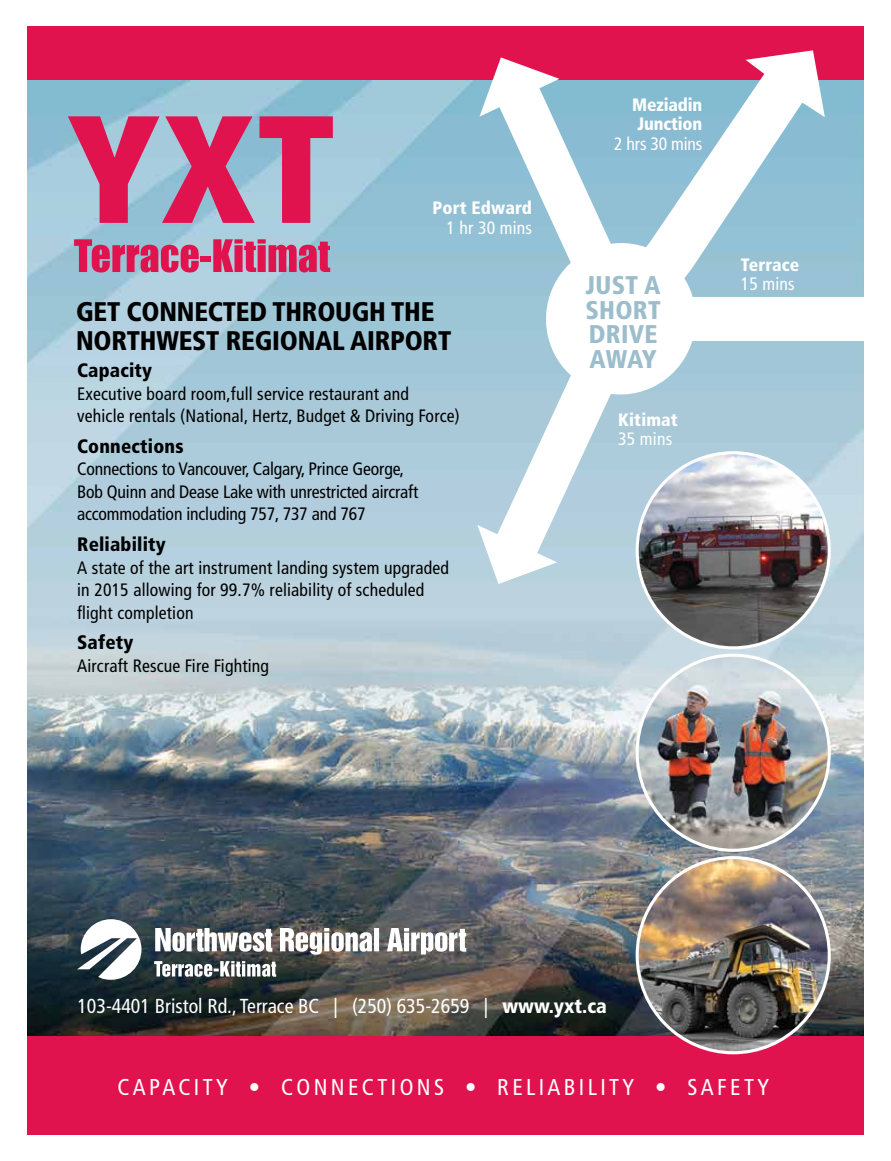
<style>
.page{position:relative;width:891px;height:1161px;background:#fff}
.page>*{position:absolute;margin:0;border:0;box-sizing:border-box;transform-origin:0 0}
.t1{font:900 condensed 26.85px/28.5px "Frutiger LT Std";letter-spacing:-.01em;color:#000}
.t2{font:900 condensed 25.65px/24.8px "Frutiger LT Std";letter-spacing:.01em;color:#9cbdcb}
.t3{font:condensed 22.95px "Frutiger LT Std";letter-spacing:.15em;color:#fff}
.t4{font:condensed 20.25px "Frutiger LT Std";color:#fff}
.t5{font:900 condensed 19.5px "Frutiger LT Std";letter-spacing:.01em;color:#000}
.t6{font:condensed 18px/22.5px "Frutiger LT Std";letter-spacing:.01em;color:#000}
.t7{font:condensed 18px/22.5px "Frutiger LT Std";letter-spacing:-.01em;color:#000}
.t8{font:900 condensed 18px/19.5px "Frutiger LT Std";color:#fff;text-align:center}
.t9{font:condensed 18px "Frutiger LT Std";letter-spacing:.01em;color:#fff}
.t10{font:condensed 18px "Frutiger LT Std";letter-spacing:-.01em;color:#fff}
.s1{font-weight:900}
</style>
<div class="page">
<img style="left:27px;top:80px;width:837px;height:956px">
<div style="left:27px;top:27px;width:837px;height:53px;background:#e1134f"></div>
<div style="left:27px;top:1036px;width:837px;height:98px;background:#e1134f"></div>
<svg style="left:68px;top:116px;width:265px;height:107px;background:#bf6d94"></svg>
<svg style="left:74px;top:239px;width:125px;height:34px;background:#c2618a"></svg>
<div style="left:201px;top:256px;width:10px;height:5px;background:#e1134f"></div>
<svg style="left:213px;top:239px;width:117px;height:34px;background:#cc537f"></svg>
<svg style="left:477px;top:310px;width:164px;height:274px;fill:#b3cedd"></svg>
<svg style="left:479px;top:57px;width:163px;height:274px"></svg>
<svg style="left:536px;top:232px;width:170px;height:165px"></svg>
<svg style="left:642px;top:50px;width:183px;height:238px"></svg>
<div style="left:685px;top:297px;width:179px;height:44px;background:#fff"></div>
<svg style="left:154px;top:961px;width:122px;height:16px"></svg>
<svg style="left:155px;top:928px;width:311px;height:27px"></svg>
<svg style="left:77px;top:919px;width:65px;height:61px"></svg>
<img style="left:637px;top:655px;width:192px;height:195px">
<img style="left:637px;top:858px;width:192px;height:195px">
<img style="left:637px;top:453px;width:192px;height:195px">
<p class="t8" style="left:433px;top:198px;width:101px">Port Edward</p>
<p class="t9" style="left:447px;top:217px;width:87px">1 hr 30 mins</p>
<h1 class="t1" style="left:76px;top:298px;width:377px">GET CONNECTED THROUGH THE<br>NORTHWEST REGIONAL AIRPORT</h1>
<p class="t5" style="left:77px;top:359px;width:77px">Capacity</p>
<p class="t6" style="left:77px;top:382px;width:384px">Executive board room,full service restaurant and vehicle rentals (National, Hertz, Budget &amp; Driving Force)</p>
<p class="t5" style="left:77px;top:435px;width:108px">Connections</p>
<p class="t7" style="left:77px;top:458px;width:343px">Connections to Vancouver, Calgary, Prince George,<br>Bob Quinn and Dease Lake with unrestricted aircraft accommodation including 757, 737 and 767</p>
<p class="t5" style="left:77px;top:533px;width:90px">Reliability</p>
<p class="t6" style="left:77px;top:556px;width:373px">A state of the art instrument landing system upgraded in 2015 allowing for 99.7% reliability of scheduled flight completion</p>
<p class="t5" style="left:77px;top:631px;width:58px">Safety</p>
<p class="t6" style="left:77px;top:655px;width:193px">Aircraft Rescue Fire Fighting</p>
<p class="t8" style="left:632px;top:95px;width:72px">Meziadin<br>Junction</p>
<p class="t10" style="left:614px;top:133px;width:90px">2 hrs 30 mins</p>
<p class="t8" style="left:741px;top:255px;width:60px">Terrace</p>
<h2 class="t2" style="left:586px;top:272px;width:77px">JUST A</h2>
<p class="t9" style="left:741px;top:274px;width:55px">15 mins</p>
<h2 class="t2" style="left:585px;top:297px;width:77px">SHORT<br>DRIVE<br>AWAY</h2>
<p class="t8" style="left:618px;top:409px;width:61px">Kitimat</p>
<p class="t9" style="left:618px;top:428px;width:55px">35 mins</p>
<p class="t4" style="left:77px;top:994px;width:531px">103-4401 Bristol Rd., Terrace BC | (250) 635-2659 | <span class="s1">www.yxt.ca</span></p>
<p class="t3" style="left:117px;top:1074px;width:653px">CAPACITY • CONNECTIONS • RELIABILITY • SAFETY</p>
</div>
